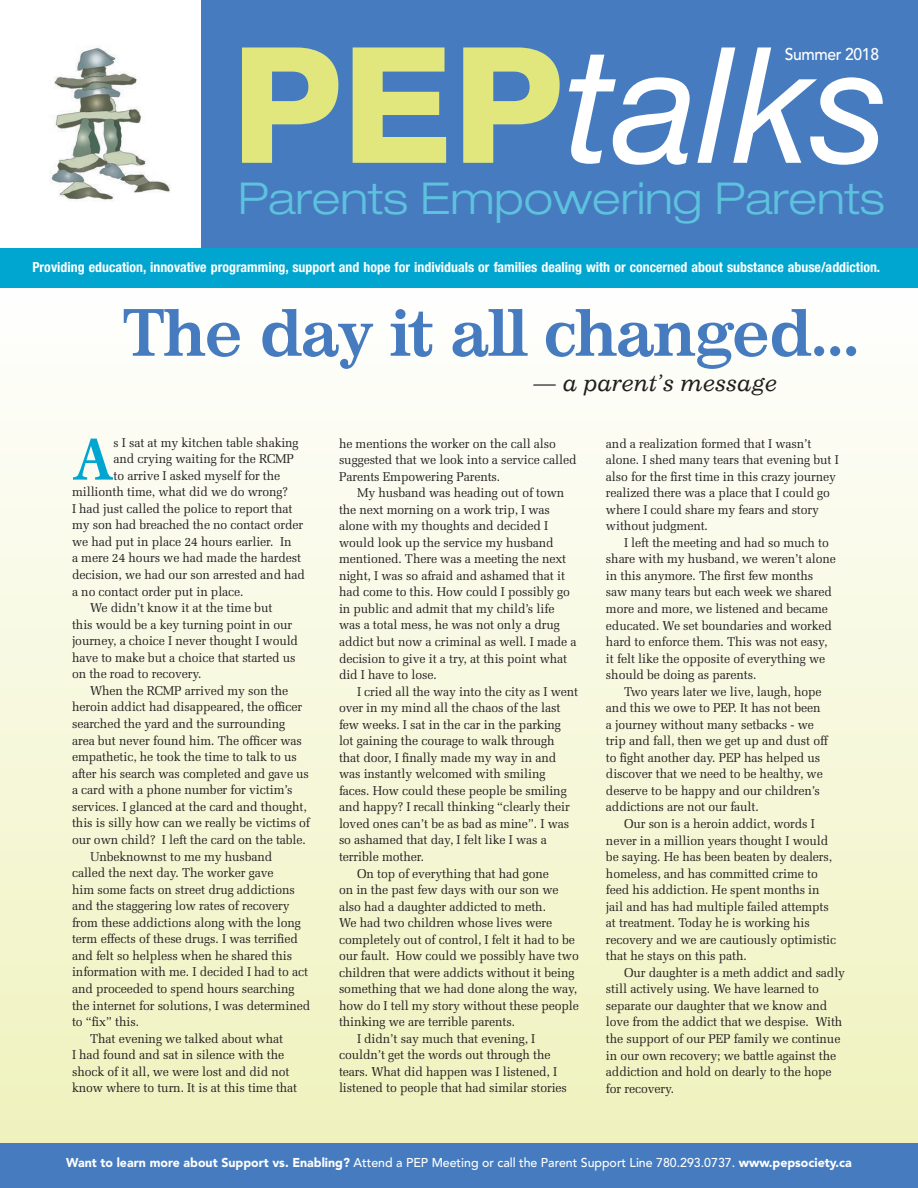
<style>
.page{position:relative;width:918px;height:1188px;background:#fff}
.page>*{position:absolute;margin:0;border:0;box-sizing:border-box;transform-origin:0 0}
.t1{font:italic 161.55px "Helvetica Neue LT Std";color:#fff}
.t2{font:700 64.5px "Impressum";letter-spacing:-.03em;color:#467cbf}
.t3{font:700 59.4px "Melior";color:#00a6cf;scale:.91 1}
.t4{font:300 expanded 43.95px "Helvetica Neue LT Std";color:#5ec2de}
.t5{font:italic 22.35px "Impressum";letter-spacing:-.01em;color:#231f20}
.t6{font:500 16.95px "Avenir LT Std";letter-spacing:-.025em;color:#fff;scale:.93 1}
.t7{font:700 condensed 13.8px "Helvetica Neue LT Std";color:#fff}
.t8{font:12.75px/16.5px "Melior";letter-spacing:-.01em;color:#231f20;scale:.96 1}
.t9{font:900 12.75px "Avenir LT Std";color:#fff}
.t10{font:12.75px "Melior";letter-spacing:-.01em;color:#231f20;scale:.91 1}
.s1{font-weight:800;font-style:normal;color:#e1e77c}
.s2{font-weight:500}
</style>
<div class="page">
<div style="left:0;top:288px;width:918px;height:900px;background:linear-gradient(to bottom,#fefefe,#eff1ba)"></div>
<div style="left:202px;top:0;width:716px;height:248px;background:#467cbf"></div>
<img style="left:50px;top:46px;width:120px;height:155px">
<div style="left:0;top:1143px;width:918px;height:45px;background:#467cbf"></div>
<div style="left:0;top:248px;width:918px;height:40px;background:#00a6cf"></div>
<h1 class="t1" style="left:232px;top:8px;width:659px"><span class="s1">PEP</span>talks</h1>
<h3 class="t4" style="left:238px;top:172px;width:649px">Parents Empowering Parents</h3>
<h3 class="t6" style="left:785px;top:45px;width:103px">Summer 2018</h3>
<p class="t7" style="left:32px;top:259px;width:849px">Providing education, innovative programming, support and hope for individuals or families dealing with or concerned about substance abuse/addiction.</p>
<h2 class="t2" style="left:122px;top:294px;width:739px">The day it all changed...</h2>
<h3 class="t5" style="left:534px;top:370px;width:245px">— a parent’s message</h3>
<h3 class="t3" style="left:72px;top:423px;width:48px">A</h3>
<p class="t10" style="left:114px;top:436px;width:205px">s I sat at my kitchen table shaking</p>
<p class="t8" style="left:114px;top:451px;width:190px">and crying waiting for the RCMP</p>
<p class="t8" style="left:114px;top:467px;width:175px">to arrive I asked myself for the</p>
<p class="t8" style="left:72px;top:484px;width:226px">millionth time, what did we do wrong?</p>
<p class="t8" style="left:72px;top:500px;width:231px">I had just called the police to report that</p>
<p class="t8" style="left:72px;top:517px;width:242px">my son had breached the no contact order</p>
<p class="t8" style="left:72px;top:533px;width:230px">we had put in place 24 hours earlier. In</p>
<p class="t8" style="left:72px;top:550px;width:240px">a mere 24 hours we had made the hardest</p>
<p class="t8" style="left:72px;top:566px;width:244px">decision, we had our son arrested and had</p>
<p class="t8" style="left:72px;top:583px;width:180px">a no contact order put in place.</p>
<p class="t8" style="left:90px;top:600px;width:192px">We didn’t know it at the time but</p>
<p class="t8" style="left:72px;top:616px;width:231px">this would be a key turning point in our</p>
<p class="t8" style="left:72px;top:633px;width:237px">journey, a choice I never thought I would</p>
<p class="t8" style="left:72px;top:649px;width:234px">have to make but a choice that started us</p>
<p class="t8" style="left:72px;top:666px;width:136px">on the road to recovery.</p>
<p class="t8" style="left:90px;top:682px;width:208px">When the RCMP arrived my son the</p>
<p class="t8" style="left:72px;top:699px;width:241px">heroin addict had disappeared, the officer</p>
<p class="t8" style="left:72px;top:715px;width:224px">searched the yard and the surrounding</p>
<p class="t8" style="left:72px;top:732px;width:241px">area but never found him. The officer was</p>
<p class="t8" style="left:72px;top:749px;width:236px">empathetic, he took the time to talk to us</p>
<p class="t8" style="left:72px;top:765px;width:248px">after his search was completed and gave us</p>
<p class="t8" style="left:72px;top:782px;width:231px">a card with a phone number for victim’s</p>
<p class="t8" style="left:72px;top:798px;width:246px">services. I glanced at the card and thought,</p>
<p class="t8" style="left:72px;top:815px;width:249px">this is silly how can we really be victims of</p>
<p class="t8" style="left:72px;top:831px;width:245px">our own child? I left the card on the table.</p>
<p class="t8" style="left:90px;top:848px;width:191px">Unbeknownst to me my husband</p>
<p class="t8" style="left:72px;top:865px;width:211px">called the next day. The worker gave</p>
<p class="t8" style="left:72px;top:881px;width:234px">him some facts on street drug addictions</p>
<p class="t8" style="left:72px;top:898px;width:228px">and the staggering low rates of recovery</p>
<p class="t8" style="left:72px;top:914px;width:240px">from these addictions along with the long</p>
<p class="t8" style="left:72px;top:931px;width:237px">term effects of these drugs. I was terrified</p>
<p class="t8" style="left:72px;top:947px;width:231px">and felt so helpless when he shared this</p>
<p class="t8" style="left:72px;top:964px;width:248px">information with me. I decided I had to act</p>
<p class="t8" style="left:72px;top:980px;width:233px">and proceeded to spend hours searching</p>
<p class="t8" style="left:72px;top:997px;width:250px">the internet for solutions, I was determined</p>
<p class="t8" style="left:72px;top:1014px;width:72px">to “fix” this.</p>
<p class="t8" style="left:90px;top:1030px;width:203px">That evening we talked about what</p>
<p class="t8" style="left:72px;top:1047px;width:223px">I had found and sat in silence with the</p>
<p class="t8" style="left:72px;top:1063px;width:228px">shock of it all, we were lost and did not</p>
<p class="t8" style="left:72px;top:1080px;width:236px">know where to turn. It is at this time that</p>
<p class="t8" style="left:339px;top:435px;width:249px">he mentions the worker on the call also suggested that we look into a service called<br>Parents Empowering Parents.</p>
<p class="t8" style="left:339px;top:485px;width:249px;text-indent:18px">My husband was heading out of town the next morning on a work trip, I was alone with my thoughts and decided I would look up the service my husband mentioned. There was a meeting the next night, I was so afraid and ashamed that it had come to this. How could I possibly go in public and admit that my child’s life was a total mess, he was not only a drug addict but now a criminal as well. I made a decision to give it a try, at this point what did I have to lose.</p>
<p class="t8" style="left:357px;top:683px;width:232px">I cried all the way into the city as I went</p>
<p class="t8" style="left:339px;top:700px;width:232px">over in my mind all the chaos of the last</p>
<p class="t8" style="left:339px;top:716px;width:233px">few weeks. I sat in the car in the parking</p>
<p class="t8" style="left:339px;top:733px;width:226px">lot gaining the courage to walk through</p>
<p class="t8" style="left:339px;top:749px;width:228px">that door, I finally made my way in and</p>
<p class="t8" style="left:339px;top:766px;width:217px">was instantly welcomed with smiling</p>
<p class="t8" style="left:339px;top:782px;width:239px">faces. How could these people be smiling</p>
<p class="t8" style="left:339px;top:799px;width:242px">and happy? I recall thinking “clearly their</p>
<p class="t8" style="left:339px;top:815px;width:241px">loved ones can’t be as bad as mine”. I was</p>
<p class="t8" style="left:339px;top:832px;width:218px">so ashamed that day, I felt like I was a</p>
<p class="t8" style="left:339px;top:848px;width:90px">terrible mother.</p>
<p class="t8" style="left:357px;top:865px;width:201px">On top of everything that had gone</p>
<p class="t8" style="left:339px;top:881px;width:230px">on in the past few days with our son we</p>
<p class="t8" style="left:339px;top:898px;width:217px">also had a daughter addicted to meth.</p>
<p class="t8" style="left:339px;top:915px;width:224px">We had two children whose lives were</p>
<p class="t8" style="left:339px;top:931px;width:247px">completely out of control, I felt it had to be</p>
<p class="t8" style="left:339px;top:948px;width:251px">our fault. How could we possibly have two</p>
<p class="t8" style="left:339px;top:964px;width:247px">children that were addicts without it being</p>
<p class="t8" style="left:339px;top:981px;width:250px">something that we had done along the way,</p>
<p class="t8" style="left:339px;top:997px;width:251px">how do I tell my story without these people</p>
<p class="t8" style="left:339px;top:1014px;width:185px">thinking we are terrible parents.</p>
<p class="t8" style="left:357px;top:1030px;width:187px">I didn’t say much that evening, I</p>
<p class="t8" style="left:339px;top:1047px;width:222px">couldn’t get the words out through the</p>
<p class="t8" style="left:339px;top:1063px;width:229px">tears. What did happen was I listened, I</p>
<p class="t8" style="left:339px;top:1080px;width:239px">listened to people that had similar stories</p>
<p class="t8" style="left:606px;top:435px;width:244px">and a realization formed that I wasn’t alone. I shed many tears that evening but I also for the first time in this crazy journey realized there was a place that I could go where I could share my fears and story without judgment.</p>
<p class="t8" style="left:606px;top:534px;width:241px;text-indent:18px">I left the meeting and had so much to share with my husband, we weren’t alone in this anymore. The first few months saw many tears but each week we shared more and more, we listened and became educated. We set boundaries and worked hard to enforce them. This was not easy, it felt like the opposite of everything we should be doing as parents.</p>
<p class="t8" style="left:606px;top:683px;width:233px;text-indent:18px">Two years later we live, laugh, hope and this we owe to PEP. It has not been a journey without many setbacks - we trip and fall, then we get up and dust off to fight another day. PEP has helped us discover that we need to be healthy, we deserve to be happy and our children’s addictions are not our fault.</p>
<p class="t8" style="left:606px;top:815px;width:241px;text-indent:18px">Our son is a heroin addict, words I never in a million years thought I would be saying. He has been beaten by dealers, homeless, and has committed crime to feed his addiction. He spent months in jail and has had multiple failed attempts at treatment. Today he is working his recovery and we are cautiously optimistic that he stays on this path.</p>
<p class="t8" style="left:606px;top:964px;width:251px;text-indent:18px">Our daughter is a meth addict and sadly still actively using. We have learned to separate our daughter that we know and love from the addict that we despise. With the support of our PEP family we continue in our own recovery; we battle against the addiction and hold on dearly to the hope for recovery.</p>
<p class="t9" style="left:66px;top:1155px;width:787px">Want to learn more about Support vs. Enabling? <span class="s2">Attend a PEP Meeting or call the Parent Support Line 780.293.0737.</span> www.pepsociety.ca</p>
</div>
